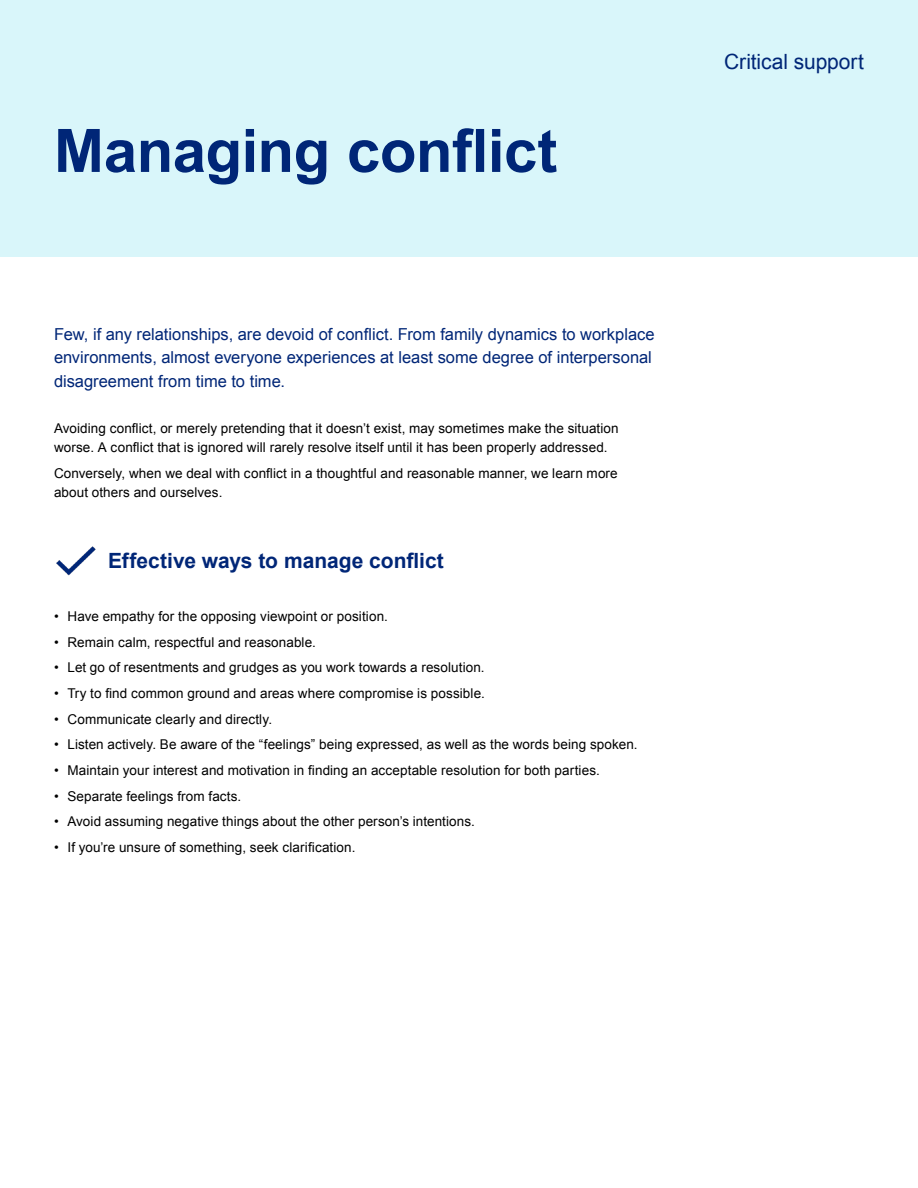
<style>
.page{position:relative;width:918px;height:1188px;background:#fff}
.page>*{position:absolute;margin:0;border:0;box-sizing:border-box;transform-origin:0 0}
.Headline{font:700 60px "Arial";letter-spacing:-.01em;color:#002677}
.Subhead{font:700 21px "Arial";color:#002677}
.Product_label_-_Right_aligned{font:21px "Arial";letter-spacing:-.005em;color:#002677}
.Intro{font:16.5px/23.1px "Arial";color:#002677}
.Arial-Body{font:13.5px/18.9px "Arial";letter-spacing:.005em;color:#000}
</style>
<div class="page">
<div style="left:0;top:0;width:918px;height:256px;background:#d9f6fa"></div>
<img style="left:56px;top:546px;width:40px;height:30px">
<p class="Headline" style="left:54px;top:111px;width:505px">Managing conflict</p>
<p class="Intro" style="left:54px;top:323px;width:602px">Few, if any relationships, are devoid of conflict. From family dynamics to workplace environments, almost everyone experiences at least some degree of interpersonal disagreement from time to time.</p>
<p class="Arial-Body" style="left:54px;top:419px;width:566px">Avoiding conflict, or merely pretending that it doesn’t exist, may sometimes make the situation worse. A conflict that is ignored will rarely resolve itself until it has been properly addressed.</p>
<p class="Arial-Body" style="left:54px;top:464px;width:565px">Conversely, when we deal with conflict in a thoughtful and reasonable manner, we learn more about others and ourselves.</p>
<p class="Subhead" style="left:108px;top:547px;width:337px">Effective ways to manage conflict</p>
<p class="Arial-Body" style="left:54px;top:607px;width:335px">• Have empathy for the opposing viewpoint or position.</p>
<p class="Arial-Body" style="left:54px;top:633px;width:263px">• Remain calm, respectful and reasonable.</p>
<p class="Arial-Body" style="left:54px;top:658px;width:432px">• Let go of resentments and grudges as you work towards a resolution.</p>
<p class="Arial-Body" style="left:54px;top:684px;width:432px">• Try to find common ground and areas where compromise is possible.</p>
<p class="Arial-Body" style="left:54px;top:710px;width:220px">• Communicate clearly and directly.</p>
<p class="Arial-Body" style="left:54px;top:735px;width:585px">• Listen actively. Be aware of the “feelings” being expressed, as well as the words being spoken.</p>
<p class="Arial-Body" style="left:54px;top:761px;width:547px">• Maintain your interest and motivation in finding an acceptable resolution for both parties.</p>
<p class="Arial-Body" style="left:54px;top:786px;width:189px">• Separate feelings from facts.</p>
<p class="Arial-Body" style="left:54px;top:812px;width:423px">• Avoid assuming negative things about the other person’s intentions.</p>
<p class="Arial-Body" style="left:54px;top:838px;width:303px">• If you’re unsure of something, seek clarification.</p>
<p class="Product_label_-_Right_aligned" style="left:724px;top:48px;width:141px">Critical support</p>
</div>
